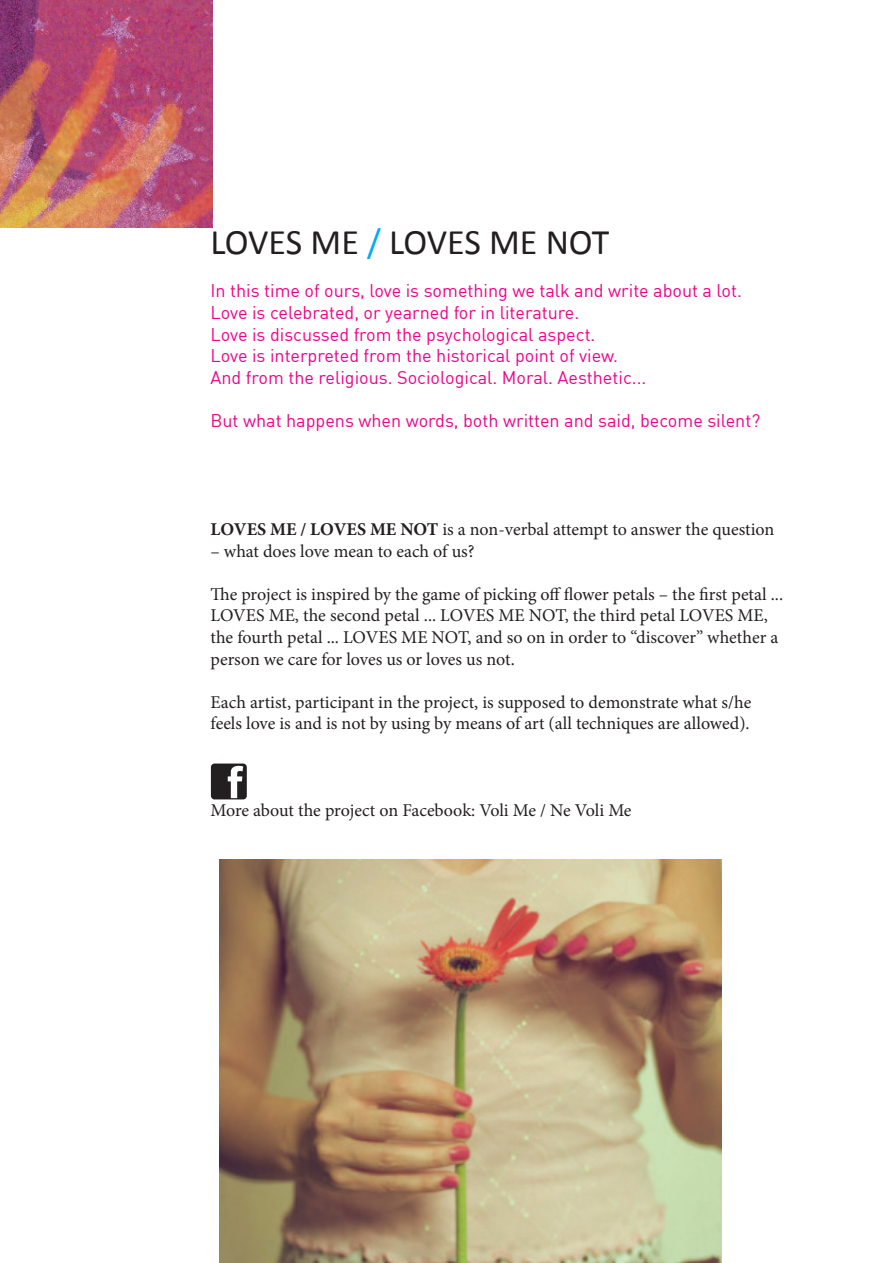
<style>
.page{position:relative;width:893px;height:1263px;background:#fff}
.page>*{position:absolute;margin:0;border:0;box-sizing:border-box;transform-origin:0 0}
.t1{font:36px "Calibri";letter-spacing:-.01em;color:#231f20}
.t2{font:18px/21.6px "Minion Pro";letter-spacing:-.005em;color:#231f20}
.t3{font:18px/21.6px "DIN Pro";color:#ed028c}
.s1{color:#00aeef}
.s2{font-weight:700}
</style>
<div class="page">
<img style="left:0;top:0;width:213px;height:227px">
<img style="left:220px;top:859px;width:502px;height:404px">
<svg style="left:211px;top:763px;width:36px;height:36px"></svg>
<h1 class="t1" style="left:210px;top:219px;width:400px">LOVES ME <span class="s1">/</span> LOVES ME NOT</h1>
<p class="t3" style="left:210px;top:280px;width:533px">In this time of ours, love is something we talk and write about a lot.<br>Love is celebrated, or yearned for in literature.<br>Love is discussed from the psychological aspect.<br>Love is interpreted from the historical point of view.<br>And from the religious. Sociological. Moral. Aesthetic...</p>
<p class="t3" style="left:210px;top:409px;width:551px">But what happens when words, both written and said, become silent?</p>
<p class="t2" style="left:210px;top:519px;width:565px"><span class="s2">LOVES ME / LOVES ME NOT</span> is a non-verbal attempt to answer the question</p>
<p class="t2" style="left:210px;top:540px;width:266px">– what does love mean to each of us?</p>
<p class="t2" style="left:210px;top:583px;width:574px">The project is inspired by the game of picking off flower petals – the first petal ...<br>LOVES ME, the second petal ... LOVES ME NOT, the third petal LOVES ME, the fourth petal ... LOVES ME NOT, and so on in order to “discover” whether a person we care for loves us or loves us not.</p>
<p class="t2" style="left:210px;top:691px;width:542px">Each artist, participant in the project, is supposed to demonstrate what s/he feels love is and is not by using by means of art (all techniques are allowed).</p>
<p class="t2" style="left:210px;top:799px;width:423px">More about the project on Facebook: Voli Me / Ne Voli Me</p>
</div>
